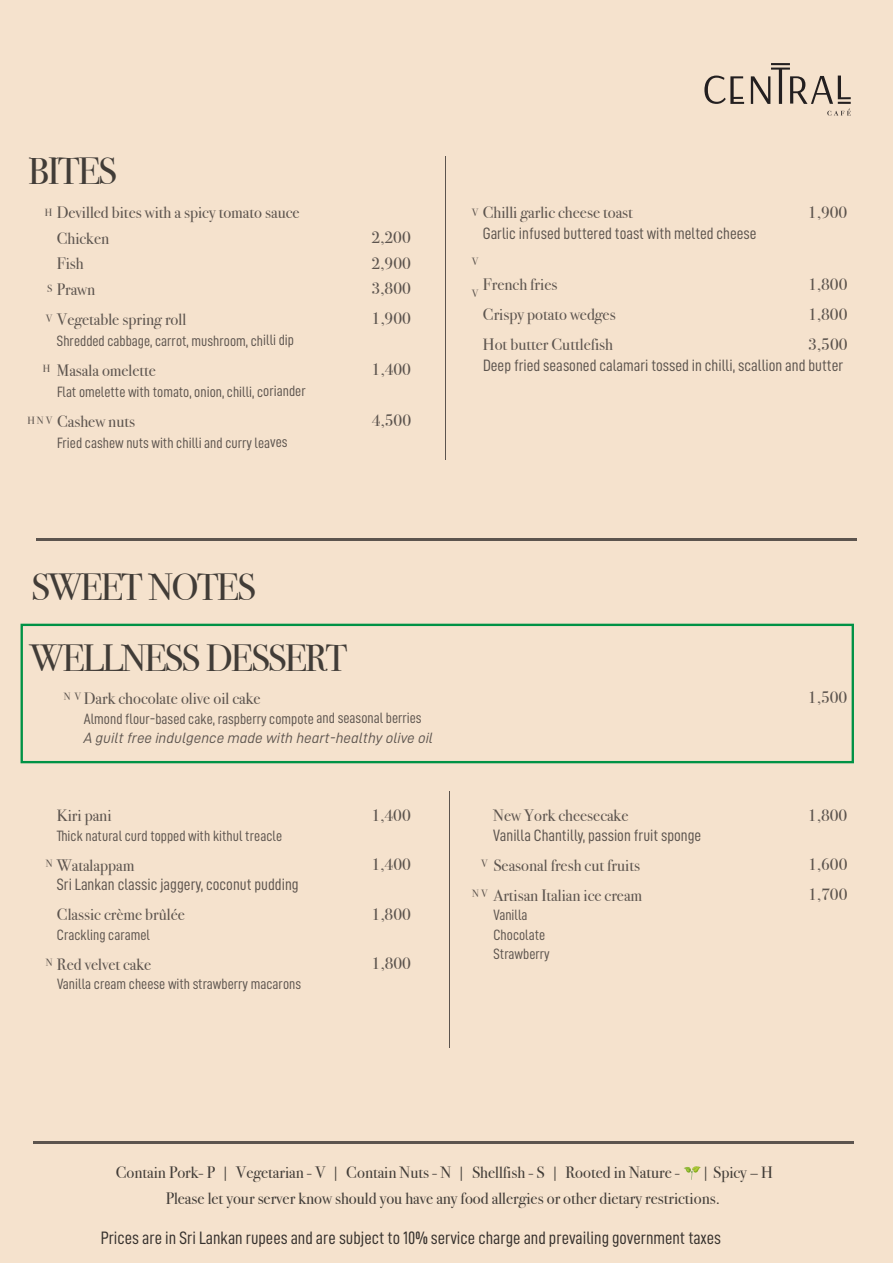
<style>
.page{position:relative;width:893px;height:1263px;background:#f5e2cd}
.page>*{position:absolute;margin:0;border:0;box-sizing:border-box;transform-origin:0 0}
.t1{font:37.8px "Bodoni Svty Two ITCTT";letter-spacing:-.05em;color:#413c37}
.t2{font:18px "D DIN Condensed";color:#35302c}
.t3{font:16.5px/25.7px "Bodoni Svty Two ITCTT";color:#5c544e}
.t4{font:16.5px "D DIN Condensed";color:#5c544e}
.t5{font:16.5px/25.5px "Bodoni Svty Two ITCTT";color:#413c37}
.t6{font:15px/19.5px "D DIN Condensed";color:#5c544e}
.t7{font:15px "D DIN Italic";color:#5c544e}
.t8{font:10.5px "Bodoni Svty Two ITCTT";color:#5c544e}
</style>
<div class="page">
<hr style="left:34px;top:1141px;width:820px;height:2px;background:#5c544e">
<div style="left:21px;top:624px;width:833px;height:139px;border:2px solid #009245"></div>
<hr style="left:36px;top:538px;width:821px;height:2px;background:#5c544e">
<hr style="left:445px;top:156px;width:1px;height:304px;background:#5c544e">
<hr style="left:449px;top:791px;width:1px;height:256px;background:#5c544e">
<svg style="left:704px;top:76px;width:40px;height:28px"></svg>
<svg style="left:751px;top:63px;width:100px;height:53px"></svg>
<svg style="left:684px;top:1166px;width:16px;height:14px"></svg>
<h1 class="t1" style="left:28px;top:141px;width:90px">BITES</h1>
<p class="t3" style="left:57px;top:198px;width:244px">Devilled bites with a spicy tomato sauce<br>Chicken</p>
<p class="t3" style="left:483px;top:198px;width:152px">Chilli garlic cheese toast</p>
<p class="t3" style="left:808px;top:198px;width:41px">1,900</p>
<p class="t4" style="left:483px;top:224px;width:275px">Garlic infused buttered toast with melted cheese</p>
<p class="t3" style="left:483px;top:270px;width:76px">French fries</p>
<p class="t3" style="left:808px;top:270px;width:41px">1,800</p>
<p class="t3" style="left:483px;top:300px;width:134px">Crispy potato wedges</p>
<p class="t3" style="left:808px;top:300px;width:41px">1,800</p>
<p class="t3" style="left:483px;top:330px;width:132px">Hot butter Cuttlefish</p>
<p class="t3" style="left:808px;top:330px;width:41px">3,500</p>
<p class="t4" style="left:483px;top:356px;width:362px">Deep fried seasoned calamari tossed in chilli, scallion and butter</p>
<p class="t8" style="left:45px;top:203px;width:9px">H</p>
<p class="t8" style="left:472px;top:203px;width:8px">V</p>
<p class="t3" style="left:371px;top:223px;width:41px">2,200</p>
<p class="t3" style="left:57px;top:249px;width:28px">Fish</p>
<p class="t3" style="left:371px;top:249px;width:41px">2,900</p>
<p class="t3" style="left:57px;top:275px;width:40px">Prawn</p>
<p class="t3" style="left:371px;top:274px;width:41px">3,800</p>
<p class="t3" style="left:57px;top:304px;width:131px">Vegetable spring roll</p>
<p class="t3" style="left:372px;top:304px;width:41px">1,900</p>
<p class="t6" style="left:57px;top:330px;width:239px">Shredded cabbage, carrot, mushroom, chilli dip</p>
<p class="t3" style="left:57px;top:356px;width:101px">Masala omelette</p>
<p class="t3" style="left:372px;top:355px;width:41px">1,400</p>
<p class="t6" style="left:57px;top:381px;width:250px">Flat omelette with tomato, onion, chilli, coriander</p>
<p class="t3" style="left:57px;top:407px;width:80px">Cashew nuts</p>
<p class="t3" style="left:372px;top:406px;width:41px">4,500</p>
<p class="t6" style="left:57px;top:432px;width:232px">Fried cashew nuts with chilli and curry leaves</p>
<p class="t8" style="left:472px;top:253px;width:8px">V</p>
<p class="t8" style="left:472px;top:284px;width:8px">V</p>
<p class="t8" style="left:47px;top:280px;width:7px">S</p>
<p class="t8" style="left:46px;top:310px;width:8px">V</p>
<p class="t8" style="left:43px;top:359px;width:9px">H</p>
<p class="t8" style="left:27px;top:412px;width:26px">H N V</p>
<h1 class="t1" style="left:31px;top:556px;width:226px">SWEET NOTES</h1>
<h1 class="t1" style="left:30px;top:627px;width:319px">WELLNESS DESSERT</h1>
<p class="t3" style="left:84px;top:684px;width:178px">Dark chocolate olive oil cake</p>
<p class="t3" style="left:808px;top:683px;width:41px">1,500</p>
<p class="t6" style="left:84px;top:708px;width:339px">Almond flour-based cake, raspberry compote and seasonal berries</p>
<p class="t7" style="left:84px;top:730px;width:351px">A guilt free indulgence made with heart-healthy olive oil</p>
<p class="t8" style="left:64px;top:688px;width:19px">N V</p>
<p class="t3" style="left:57px;top:801px;width:56px">Kiri pani</p>
<p class="t3" style="left:371px;top:801px;width:41px">1,400</p>
<p class="t6" style="left:57px;top:825px;width:227px">Thick natural curd topped with kithul treacle</p>
<p class="t3" style="left:57px;top:851px;width:79px">Watalappam</p>
<p class="t3" style="left:371px;top:850px;width:41px">1,400</p>
<p class="t4" style="left:57px;top:875px;width:243px">Sri Lankan classic jaggery, coconut pudding</p>
<p class="t3" style="left:57px;top:900px;width:129px">Classic crème brûlée</p>
<p class="t3" style="left:372px;top:900px;width:41px">1,800</p>
<p class="t6" style="left:57px;top:925px;width:95px">Crackling caramel</p>
<p class="t3" style="left:57px;top:950px;width:96px">Red velvet cake</p>
<p class="t3" style="left:372px;top:949px;width:41px">1,800</p>
<p class="t6" style="left:57px;top:974px;width:246px">Vanilla cream cheese with strawberry macarons</p>
<p class="t8" style="left:46px;top:854px;width:8px">N</p>
<p class="t8" style="left:46px;top:953px;width:8px">N</p>
<p class="t3" style="left:493px;top:801px;width:137px">New York cheesecake</p>
<p class="t3" style="left:808px;top:801px;width:41px">1,800</p>
<p class="t4" style="left:493px;top:826px;width:210px">Vanilla Chantilly, passion fruit sponge</p>
<p class="t3" style="left:493px;top:850px;width:148px">Seasonal fresh cut fruits</p>
<p class="t3" style="left:808px;top:850px;width:41px">1,600</p>
<p class="t3" style="left:493px;top:880px;width:150px">Artisan Italian ice cream</p>
<p class="t3" style="left:808px;top:880px;width:41px">1,700</p>
<p class="t6" style="left:493px;top:905px;width:58px">Vanilla<br>Chocolate<br>Strawberry</p>
<p class="t8" style="left:481px;top:854px;width:8px">V</p>
<p class="t8" style="left:472px;top:884px;width:17px">N V</p>
<p class="t5" style="left:116px;top:1158px;width:566px">Contain Pork- P | Vegetarian - V | Contain Nuts - N | Shellfish - S | Rooted in Nature -</p>
<p class="t5" style="left:166px;top:1158px;width:609px;text-indent:536px">| Spicy – H<br>Please let your server know should you have any food allergies or other dietary restrictions.</p>
<p class="t2" style="left:101px;top:1228px;width:622px">Prices are in Sri Lankan rupees and are subject to 10% service charge and prevailing government taxes</p>
</div>
